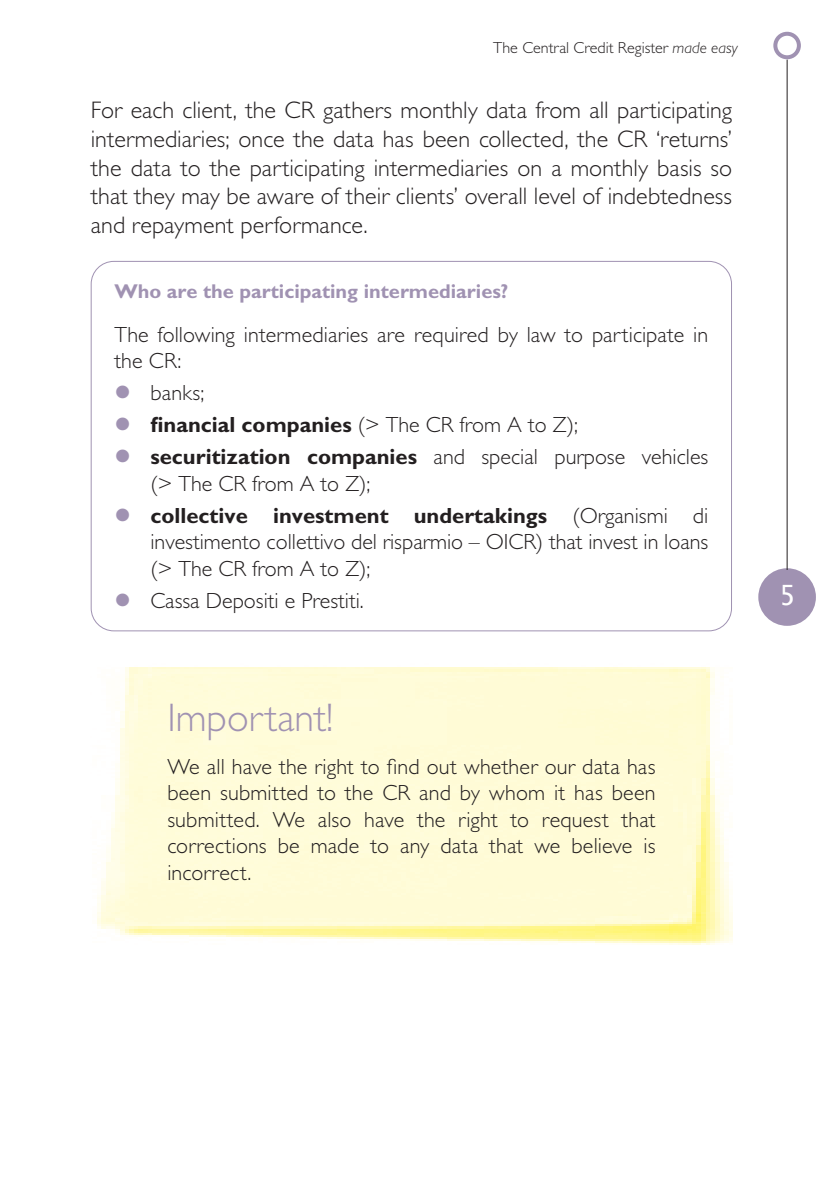
<style>
.page{position:relative;width:840px;height:1191px;background:#fff}
.page>*{position:absolute;margin:0;border:0;box-sizing:border-box;transform-origin:0 0}
.TITOLO_PARAGRAFO{font:300 40px "Gill Sans Std";color:#a092b2}
.t1{font:28px "Lucida Console";color:#fff}
.PARAGRAFO{font:300 24px/28.8px "Gill Sans Std";letter-spacing:.005em;color:#231f20;text-align:justify}
.PARAGRAFO-2{font:300 22px/26.4px "Gill Sans Std";color:#231f20}
.t2{font:700 22px "Gill Sans Std";color:#231f20}
.TITOLETTO_PARAGRAFO{font:700 20px "Gill Sans Std";color:#a092b2}
.t3{font:300 16px "Gill Sans Std";color:#231f20}
.s1{font-style:italic}
.s2{font-weight:300}
.s3{font-weight:700}
</style>
<div class="page">
<div style="left:759px;top:570px;width:54px;height:54px;background:#a092b2;border-radius:50%"></div>
<div style="left:757px;top:568px;width:58px;height:58px;border:4px solid #a092b2;border-radius:50%"></div>
<hr style="left:786px;top:60px;width:1px;height:510px;background:#231f20">
<div style="left:772px;top:32px;width:28px;height:27px;border:4px solid #a092b2;border-radius:50%"></div>
<img style="left:97px;top:667px;width:634px;height:278px">
<p class="t3" style="left:493px;top:39px;width:246px">The Central Credit Register <span class="s1">made easy</span></p>
<p class="PARAGRAFO" style="left:91px;top:96px;width:642px">For each client, the CR gathers monthly data from all participating intermediaries; once the data has been collected, the CR ‘returns’ the data to the participating intermediaries on a monthly basis so that they may be aware of their clients’ overall level of indebtedness and repayment performance.</p>
<p class="TITOLETTO_PARAGRAFO" style="left:114px;top:280px;width:395px">Who are the participating intermediaries?</p>
<p class="PARAGRAFO-2" style="left:114px;top:321px;width:595px">The following intermediaries are required by law to participate in the CR:</p>
<p class="PARAGRAFO-2" style="left:150px;top:380px;width:55px">banks;</p>
<p class="t2" style="left:150px;top:412px;width:429px">financial companies <span class="s2">(&gt; The CR from A to Z);</span></p>
<p class="PARAGRAFO-2" style="left:150px;top:444px;width:559px"><span class="s3">securitization companies</span> and special purpose vehicles (&gt; The CR from A to Z);</p>
<p class="PARAGRAFO-2" style="left:150px;top:502px;width:559px;text-align:justify"><span class="s3">collective investment undertakings</span> (Organismi di investimento collettivo del risparmio – OICR) that invest in loans (&gt; The CR from A to Z);</p>
<p class="PARAGRAFO-2" style="left:150px;top:587px;width:215px">Cassa Depositi e Prestiti.</p>
<p class="TITOLO_PARAGRAFO" style="left:167px;top:694px;width:167px">Important!</p>
<p class="PARAGRAFO-2" style="left:167px;top:753px;width:489px;text-align:justify">We all have the right to find out whether our data has been submitted to the CR and by whom it has been submitted. We also have the right to request that corrections be made to any data that we believe is incorrect.</p>
<p class="t1" style="left:778px;top:583px;width:18px">5</p>
</div>
